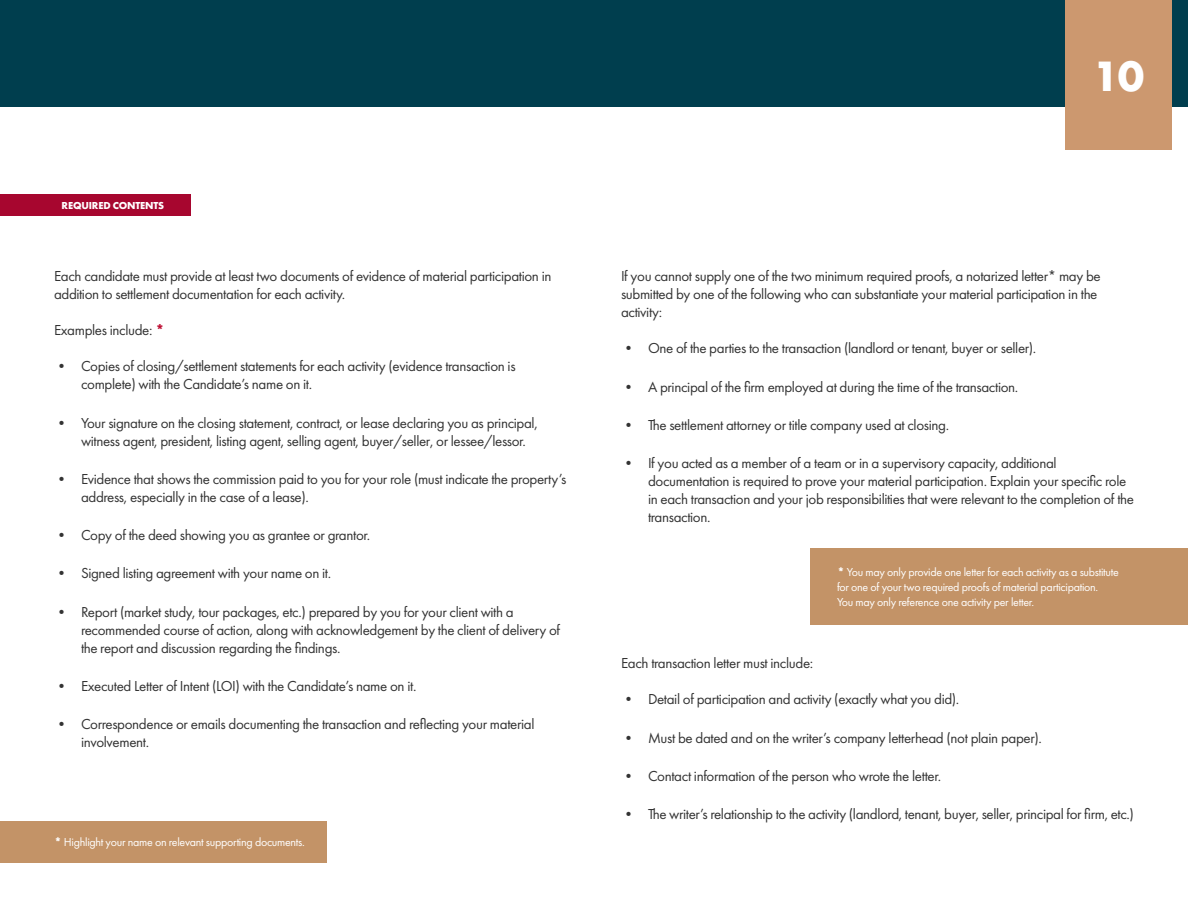
<style>
.page{position:relative;width:1188px;height:918px;background:#fff}
.page>*{position:absolute;margin:0;border:0;box-sizing:border-box;transform-origin:0 0}
.t1{font:700 39px "Futura";color:#fff}
.t2{font:15px/18px "Futura PT";letter-spacing:-.025em;color:#333}
.t3{font:12px/15px "Futura PT";letter-spacing:-.025em;color:#fff}
.t4{font:700 10.5px "Futura PT";letter-spacing:-.015em;color:#fff}
.s1{font-weight:700;color:#be0f34}
.s2{font-weight:700}
</style>
<div class="page">
<div style="left:0;top:0;width:1188px;height:107px;background:#003e4e"></div>
<div style="left:1065px;top:0;width:107px;height:150px;background:#cc986f"></div>
<div style="left:0;top:821px;width:327px;height:41px;background:#c39367"></div>
<div style="left:0;top:194px;width:191px;height:22px;background:#a7062f"></div>
<div style="left:810px;top:548px;width:378px;height:77px;background:#c39367"></div>
<p class="t4" style="left:62px;top:199px;width:104px">REQUIRED CONTENTS</p>
<p class="t2" style="left:54px;top:267px;width:499px">Each candidate must provide at least two documents of evidence of material participation in addition to settlement documentation for each activity.</p>
<p class="t2" style="left:54px;top:321px;width:113px">Examples include: <span class="s1">*</span></p>
<p class="t2" style="left:81px;top:357px;width:436px;text-indent:-27px">• Copies of closing/settlement statements for each activity (evidence transaction is complete) with the Candidate’s name on it.</p>
<p class="t2" style="left:81px;top:414px;width:458px;text-indent:-27px">• Your signature on the closing statement, contract, or lease declaring you as principal, witness agent, president, listing agent, selling agent, buyer/seller, or lessee/lessor.</p>
<p class="t2" style="left:81px;top:470px;width:487px;text-indent:-27px">• Evidence that shows the commission paid to you for your role (must indicate the property’s address, especially in the case of a lease).</p>
<p class="t2" style="left:54px;top:526px;width:318px">• Copy of the deed showing you as grantee or grantor.</p>
<p class="t2" style="left:54px;top:564px;width:279px">• Signed listing agreement with your name on it.</p>
<p class="t2" style="left:81px;top:603px;width:481px;text-indent:-27px">• Report (market study, tour packages, etc.) prepared by you for your client with a recommended course of action, along with acknowledgement by the client of delivery of the report and discussion regarding the findings.</p>
<p class="t2" style="left:54px;top:677px;width:364px">• Executed Letter of Intent (LOI) with the Candidate’s name on it.</p>
<p class="t2" style="left:81px;top:715px;width:455px;text-indent:-27px">• Correspondence or emails documenting the transaction and reflecting your material involvement.</p>
<p class="t3" style="left:54px;top:835px;width:252px"><span class="s2">*</span> Highlight your name on relevant supporting documents.</p>
<h1 class="t1" style="left:1093px;top:48px;width:53px">10</h1>
<p class="t2" style="left:621px;top:267px;width:481px">If you cannot supply one of the two minimum required proofs, a notarized letter* may be submitted by one of the following who can substantiate your material participation in the activity:</p>
<p class="t2" style="left:621px;top:339px;width:417px">• One of the parties to the transaction (landlord or tenant, buyer or seller).</p>
<p class="t2" style="left:621px;top:378px;width:399px">• A principal of the firm employed at during the time of the transaction.</p>
<p class="t2" style="left:621px;top:416px;width:330px">• The settlement attorney or title company used at closing.</p>
<p class="t2" style="left:648px;top:454px;width:487px;text-indent:-27px">• If you acted as a member of a team or in a supervisory capacity, additional documentation is required to prove your material participation. Explain your specific role in each transaction and your job responsibilities that were relevant to the completion of the transaction.</p>
<p class="t3" style="left:837px;top:564px;width:283px"><span class="s2">*</span> You may only provide one letter for each activity as a substitute for one of your two required proofs of material participation.<br>You may only reference one activity per letter.</p>
<p class="t2" style="left:621px;top:654px;width:194px">Each transaction letter must include:</p>
<p class="t2" style="left:621px;top:690px;width:340px">• Detail of participation and activity (exactly what you did).</p>
<p class="t2" style="left:621px;top:729px;width:422px">• Must be dated and on the writer’s company letterhead (not plain paper).</p>
<p class="t2" style="left:621px;top:767px;width:322px">• Contact information of the person who wrote the letter.</p>
<p class="t2" style="left:621px;top:805px;width:515px">• The writer’s relationship to the activity (landlord, tenant, buyer, seller, principal for firm, etc.)</p>
</div>
